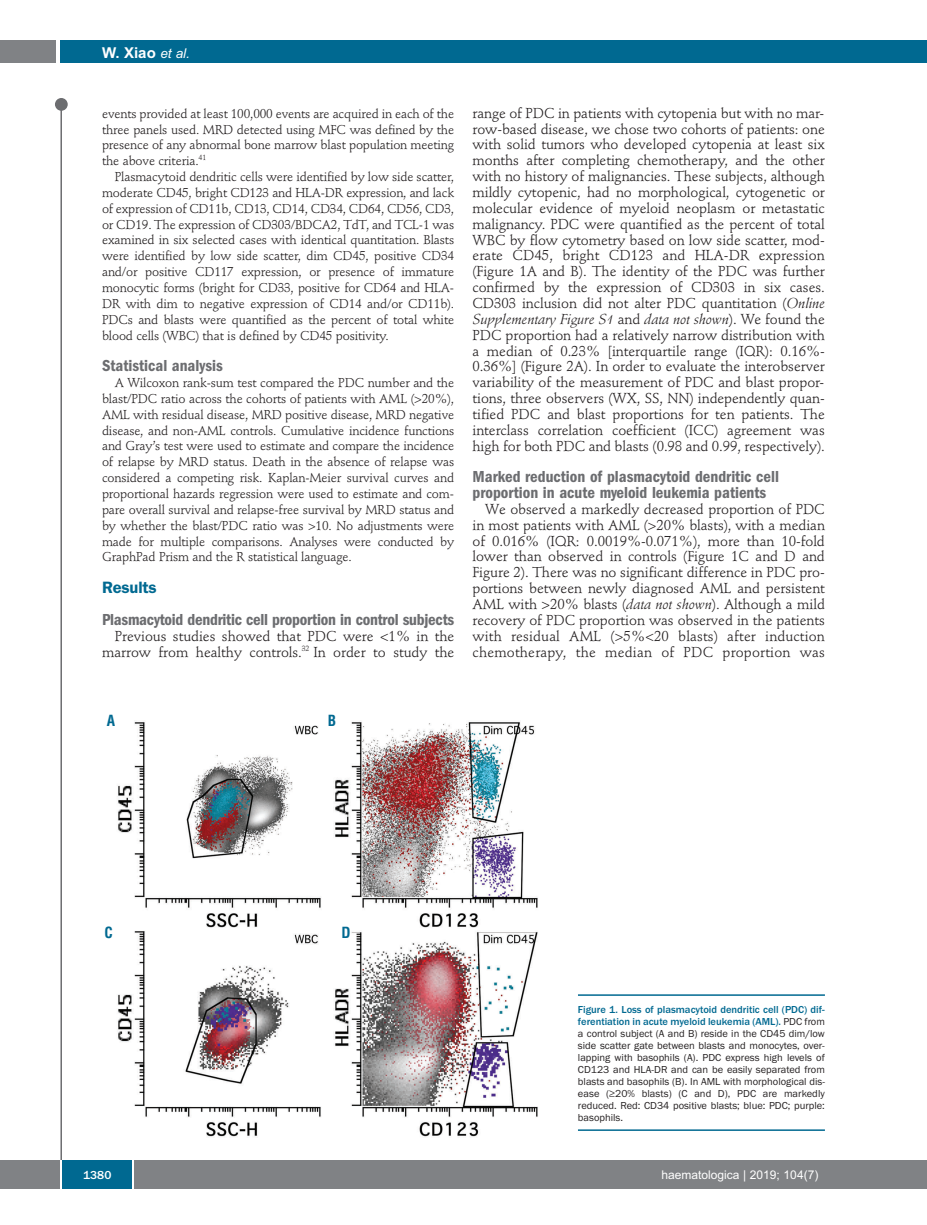
<style>
.page{position:relative;width:927px;height:1225px;background:#fff}
.page>*{position:absolute;margin:0;border:0;box-sizing:border-box;transform-origin:0 0}
.t1{font:600 condensed 16.5px/15.9px "Franklin Gothic";color:#6c6d70}
.t2{font:600 16.5px "Franklin Gothic";letter-spacing:-.01em;color:#006991}
.t3{font:700 15px "Arial";color:#fff}
.t4{font:700 condensed 15px "Helvetica";color:#006991}
.t5{font:14.25px/15.9px "Stempel Schneidler";letter-spacing:-.005em;color:#231f20;text-align:justify}
.t6{font:12.75px/15.9px "Stempel Schneidler";letter-spacing:-.015em;color:#231f20;text-align:justify}
.t7{font:12px "Arial";color:#fff}
.t8{font:500 12px "Franklin Gothic";color:#fff}
.t9{font:10.5px/12px "Franklin Gothic";color:#231f20;text-align:justify}
.s1{font-weight:400;font-style:italic;font-size:13.5px}
.s2{font-style:italic}
.s3{font-weight:500;color:#006991}
</style>
<div class="page">
<div style="left:911px;top:40px;width:16px;height:22px;background:#006991"></div>
<div style="left:910px;top:1160px;width:17px;height:28px;background:#808285"></div>
<div style="left:55px;top:98px;width:13px;height:13px;background:#6c6d70;border-radius:50%"></div>
<hr style="left:60px;top:101px;width:2px;height:1061px;background:#6c6d70">
<div style="left:60px;top:40px;width:852px;height:22px;background:#006991"></div>
<div style="left:0;top:40px;width:56px;height:22px;background:#808285"></div>
<div style="left:0;top:1160px;width:911px;height:28px;background:#808285"></div>
<div style="left:62px;top:1160px;width:71px;height:28px;background:#006991"></div>
<hr style="left:60px;top:1160px;width:2px;height:28px;background:#fff">
<svg style="left:133px;top:1160px;width:1px;height:28px"></svg>
<img style="left:117px;top:721px;width:421px;height:416px">
<hr style="left:578px;top:994px;width:247px;height:1px;background:#006991">
<hr style="left:578px;top:1129px;width:247px;height:2px;background:#006991">
<p class="t3" style="left:102px;top:44px;width:89px">W. Xiao <span class="s1">et al.</span></p>
<p class="t6" style="left:102px;top:107px;width:354px">events provided at least 100,000 events are acquired in each of the three panels used. MRD detected using MFC was defined by the presence of any abnormal bone marrow blast population meeting the above criteria.<sup>41</sup></p>
<p class="t6" style="left:102px;top:170px;width:354px;text-indent:13px">Plasmacytoid dendritic cells were identified by low side scatter, moderate CD45, bright CD123 and HLA-DR expression, and lack of expression of CD11b, CD13, CD14, CD34, CD64, CD56, CD3, or CD19. The expression of CD303/BDCA2, TdT, and TCL-1 was examined in six selected cases with identical quantitation. Blasts were identified by low side scatter, dim CD45, positive CD34 and/or positive CD117 expression, or presence of immature monocytic forms (bright for CD33, positive for CD64 and HLA-DR with dim to negative expression of CD14 and/or CD11b).<br>PDCs and blasts were quantified as the percent of total white blood cells (WBC) that is defined by CD45 positivity.</p>
<p class="t1" style="left:102px;top:359px;width:122px">Statistical analysis</p>
<p class="t6" style="left:102px;top:376px;width:354px;text-indent:13px">A Wilcoxon rank-sum test compared the PDC number and the blast/PDC ratio across the cohorts of patients with AML (&gt;20%), AML with residual disease, MRD positive disease, MRD negative disease, and non-AML controls. Cumulative incidence functions and Gray’s test were used to estimate and compare the incidence of relapse by MRD status. Death in the absence of relapse was considered a competing risk. Kaplan-Meier survival curves and proportional hazards regression were used to estimate and com&shy;pare overall survival and relapse-free survival by MRD status and by whether the blast/PDC ratio was &gt;10. No adjustments were made for multiple comparisons. Analyses were conducted by GraphPad Prism and the R statistical language.</p>
<p class="t2" style="left:102px;top:582px;width:56px">Results</p>
<p class="t1" style="left:102px;top:613px;width:354px">Plasmacytoid dendritic cell proportion in control subjects</p>
<p class="t5" style="left:102px;top:629px;width:354px;text-align:right">Previous studies showed that PDC were &lt;1% in the marrow from healthy controls.<sup>32</sup> In order to study the</p>
<p class="t5" style="left:472px;top:106px;width:354px">range of PDC in patients with cytopenia but with no mar&shy;row-based disease, we chose two cohorts of patients: one with solid tumors who developed cytopenia at least six months after completing chemotherapy, and the other with no history of malignancies. These subjects, although mildly cytopenic, had no morphological, cytogenetic or molecular evidence of myeloid neoplasm or metastatic malignancy. PDC were quantified as the percent of total WBC by flow cytometry based on low side scatter, mod&shy;erate CD45, bright CD123 and HLA-DR expression (Figure 1A and B). The identity of the PDC was further confirmed by the expression of CD303 in six cases.<br>CD303 inclusion did not alter PDC quantitation (<span class="s2">Online Supplementary Figure S1</span> and <span class="s2">data not shown</span>). We found the PDC proportion had a relatively narrow distribution with a median of 0.23% [interquartile range (IQR): 0.16%- 0.36%] (Figure 2A). In order to evaluate the interobserver variability of the measurement of PDC and blast propor&shy;tions, three observers (WX, SS, NN) independently quan&shy;tified PDC and blast proportions for ten patients. The interclass correlation coefficient (ICC) agreement was high for both PDC and blasts (0.98 and 0.99, respectively).</p>
<p class="t1" style="left:472px;top:470px;width:308px">Marked reduction of plasmacytoid dendritic cell proportion in acute myeloid leukemia patients</p>
<p class="t5" style="left:472px;top:502px;width:354px;text-indent:13px">We observed a markedly decreased proportion of PDC in most patients with AML (&gt;20% blasts), with a median of 0.016% (IQR: 0.0019%-0.071%), more than 10-fold lower than observed in controls (Figure 1C and D and Figure 2). There was no significant difference in PDC pro&shy;portions between newly diagnosed AML and persistent AML with &gt;20% blasts (<span class="s2">data not shown</span>). Although a mild recovery of PDC proportion was observed in the patients with residual AML (&gt;5%&lt;20 blasts) after induction chemotherapy, the median of PDC proportion was</p>
<p class="t4" style="left:107px;top:712px;width:10px">A</p>
<p class="t4" style="left:328px;top:712px;width:10px">B</p>
<p class="t4" style="left:104px;top:924px;width:10px">C</p>
<p class="t4" style="left:342px;top:924px;width:11px">D</p>
<p class="t9" style="left:578px;top:1003px;width:248px"><span class="s3">Figure 1. Loss of plasmacytoid dendritic cell (PDC) dif&shy;ferentiation in acute myeloid leukemia (AML).</span> PDC from a control subject (A and B) reside in the CD45 dim/low side scatter gate between blasts and monocytes, over&shy;lapping with basophils (A). PDC express high levels of CD123 and HLA-DR and can be easily separated from blasts and basophils (B). In AML with morphological dis&shy;ease (≥20% blasts) (C and D), PDC are markedly reduced. Red: CD34 positive blasts; blue: PDC; purple: basophils.</p>
<p class="t8" style="left:83px;top:1167px;width:30px">1380</p>
<p class="t7" style="left:661px;top:1167px;width:158px">haematologica | 2019; 104(7)</p>
</div>
